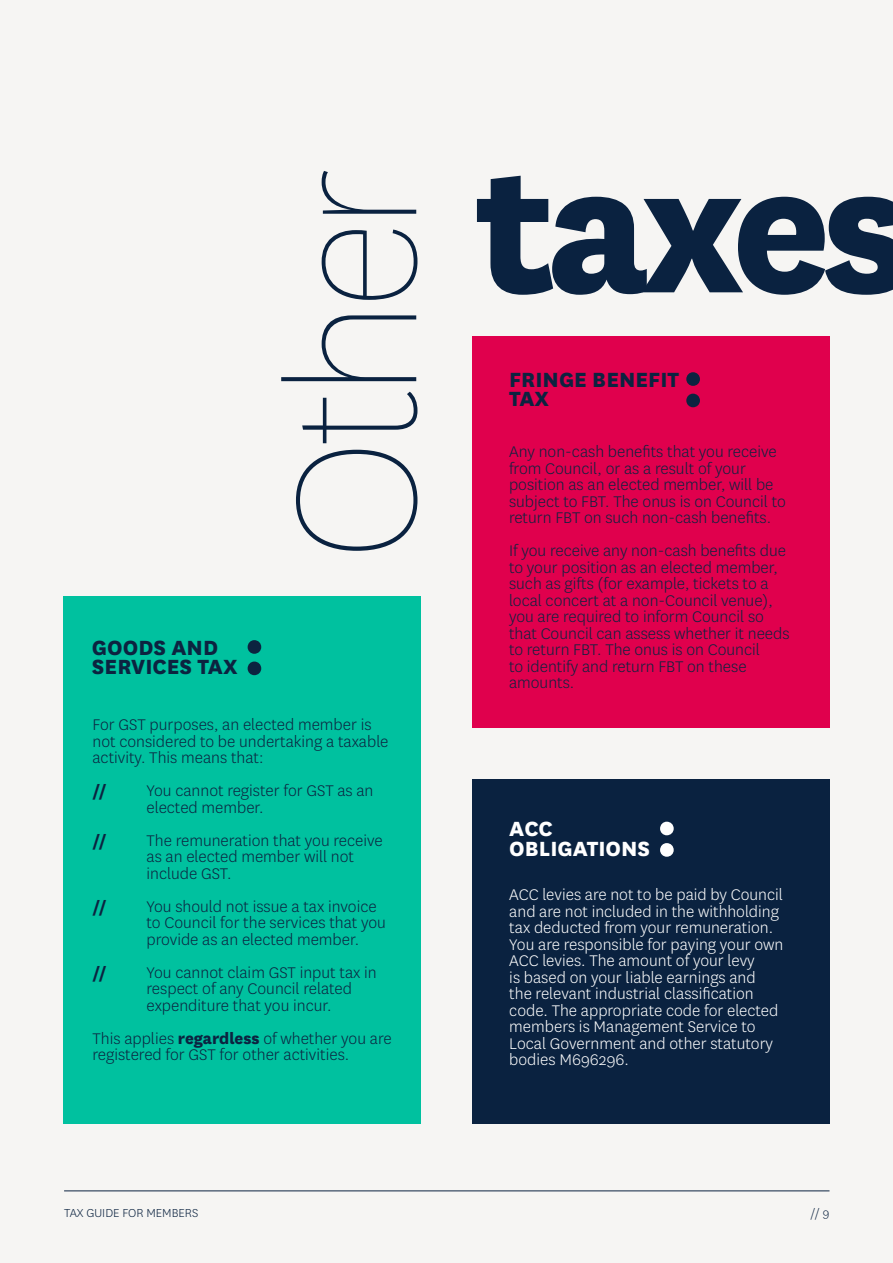
<style>
.page{position:relative;width:893px;height:1263px;background:#f6f5f3}
.page>*{position:absolute;margin:0;border:0;box-sizing:border-box;transform-origin:0 0}
.t1{font:800 202.2px "National";letter-spacing:-.045em;color:#0a2240}
.t2{font:100 202.2px "National";letter-spacing:-.045em;color:#0a2240}
.t3{font:800 24px/19.5px "National";color:#0c2340}
.t4{font:800 24px/19.5px "National";color:#fff}
.t5{font:300 18px/16.5px "National";color:#0c2340}
.t6{font:300 18px/16.5px "National";color:#fff}
.t7{font:800 18px "National";color:#0c2340}
.t8{font:300 13.5px "National";color:#0c2340}
.s1{font-weight:800}
</style>
<div class="page">
<div style="left:472px;top:336px;width:357px;height:391px;background:#e0004d"></div>
<svg style="left:686px;top:372px;width:14px;height:35px"></svg>
<div style="left:64px;top:596px;width:357px;height:528px;background:#00c19f"></div>
<svg style="left:248px;top:640px;width:13px;height:35px"></svg>
<div style="left:472px;top:779px;width:357px;height:345px;background:#0a2240"></div>
<svg style="left:660px;top:822px;width:14px;height:35px"></svg>
<hr style="left:64px;top:1190px;width:765px;height:1px;background:#0c2340">
<h2 class="t3" style="left:92px;top:636px;width:147px">GOODS AND<br>SERVICES TAX</h2>
<h1 class="t2" style="left:236px;top:561px;width:396px;rotate:-90deg">Other</h1>
<p class="t5" style="left:93px;top:716px;width:297px">For GST purposes, an elected member is not considered to be undertaking a taxable activity. This means that:</p>
<p class="t7" style="left:93px;top:778px;width:16px">//</p>
<p class="t5" style="left:147px;top:782px;width:228px">You cannot register for GST as an elected member.</p>
<p class="t7" style="left:93px;top:827px;width:16px">//</p>
<p class="t5" style="left:147px;top:832px;width:238px">The remuneration that you receive as an elected member will not include GST.</p>
<p class="t7" style="left:93px;top:893px;width:16px">//</p>
<p class="t5" style="left:147px;top:898px;width:241px">You should not issue a tax invoice to Council for the services that you provide as an elected member.</p>
<p class="t7" style="left:93px;top:959px;width:16px">//</p>
<p class="t5" style="left:147px;top:964px;width:232px">You cannot claim GST input tax in respect of any Council related expenditure that you incur.</p>
<p class="t5" style="left:93px;top:1030px;width:301px">This applies <span class="s1">regardless</span> of whether you are registered for GST for other activities.</p>
<h1 class="t1" style="left:475px;top:84px;width:440px">taxes</h1>
<h2 class="t3" style="left:509px;top:368px;width:172px">FRINGE BENEFIT<br>TAX</h2>
<p class="t5" style="left:509px;top:443px;width:278px">Any non-cash benefits that you receive from Council, or as a result of your position as an elected member, will be subject to FBT. The onus is on Council to return FBT on such non-cash benefits.</p>
<p class="t5" style="left:509px;top:542px;width:282px">If you receive any non-cash benefits due to your position as an elected member, such as gifts (for example, tickets to a local concert at a non-Council venue), you are required to inform Council so that Council can assess whether it needs to return FBT. The onus is on Council<br>to identify and return FBT on these amounts.</p>
<h2 class="t4" style="left:509px;top:817px;width:142px">ACC<br>OBLIGATIONS</h2>
<p class="t6" style="left:509px;top:886px;width:276px">ACC levies are not to be paid by Council and are not included in the withholding tax deducted from your remuneration.<br>You are responsible for paying your own ACC levies. The amount of your levy<br>is based on your liable earnings and<br>the relevant industrial classification code. The appropriate code for elected members is Management Service to Local Government and other statutory bodies M696296.</p>
<p class="t8" style="left:64px;top:1204px;width:136px">TAX GUIDE FOR MEMBERS</p>
<p class="t8" style="left:810px;top:1204px;width:21px">// 9</p>
</div>
